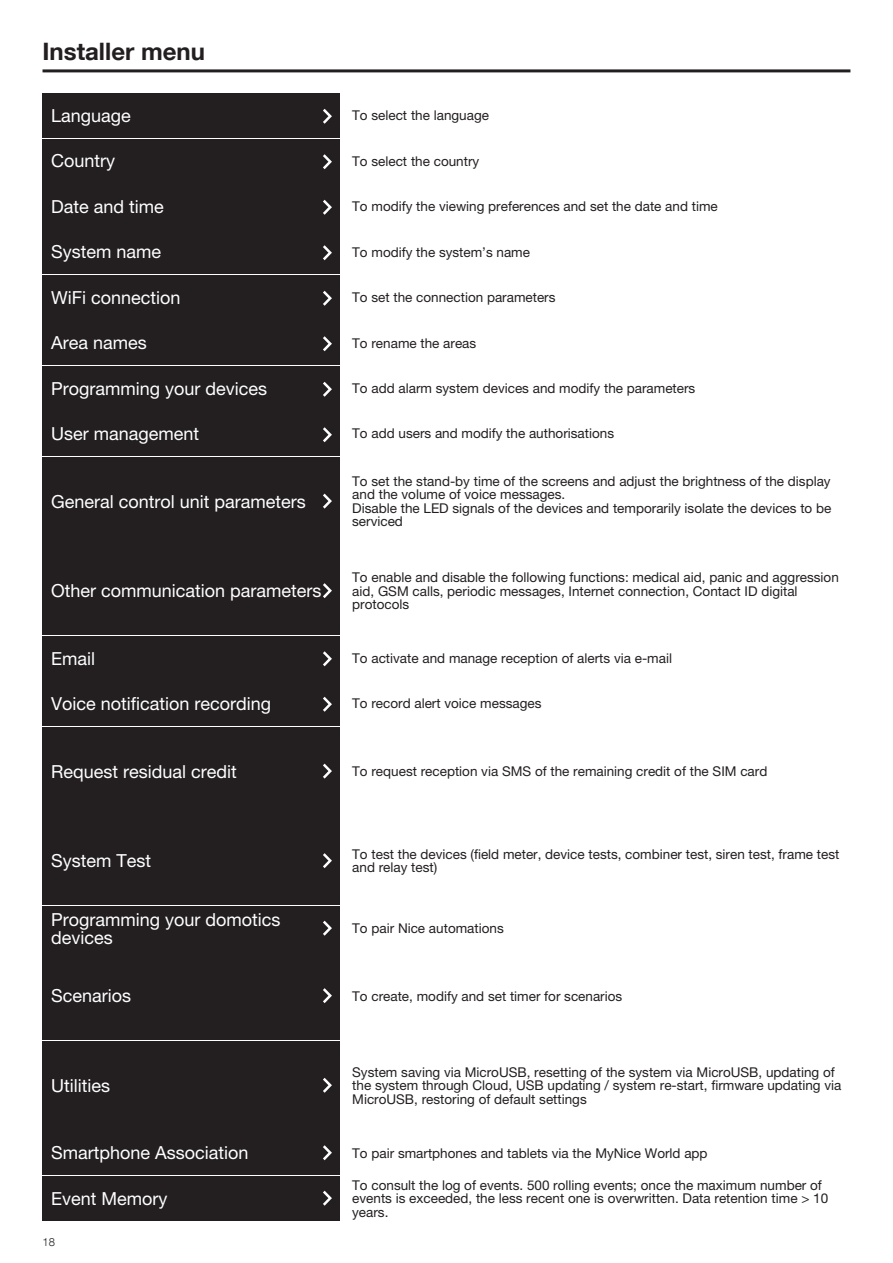
<style>
.page{position:relative;width:893px;height:1263px;background:#fff}
.page>*{position:absolute;margin:0;border:0;box-sizing:border-box;transform-origin:0 0}
.t1{font:700 24px "Helvetica Neue LT Com";color:#231f20}
.t2{font:18px/18px "Helvetica Neue LT Pro";color:#fff}
.t3{font:13.5px/13.5px "Helvetica Neue LT Pro";color:#231f20}
.t4{font:300 11.25px "Helvetica Neue LT Com";color:#231f20}
</style>
<div class="page">
<hr style="left:43px;top:69px;width:807px;height:3px;background:#231f20">
<div style="left:43px;top:94px;width:297px;height:44px;background:#231f20"></div>
<svg style="left:323px;top:109px;width:9px;height:15px"></svg>
<div style="left:43px;top:139px;width:297px;height:44px;background:#231f20"></div>
<svg style="left:323px;top:154px;width:9px;height:15px"></svg>
<div style="left:43px;top:184px;width:297px;height:45px;background:#231f20"></div>
<svg style="left:323px;top:200px;width:9px;height:15px"></svg>
<div style="left:43px;top:230px;width:297px;height:44px;background:#231f20"></div>
<svg style="left:323px;top:245px;width:9px;height:15px"></svg>
<div style="left:43px;top:275px;width:297px;height:44px;background:#231f20"></div>
<svg style="left:323px;top:291px;width:9px;height:15px"></svg>
<div style="left:43px;top:366px;width:297px;height:44px;background:#231f20"></div>
<svg style="left:323px;top:382px;width:9px;height:15px"></svg>
<div style="left:43px;top:321px;width:297px;height:44px;background:#231f20"></div>
<svg style="left:323px;top:336px;width:9px;height:15px"></svg>
<div style="left:43px;top:411px;width:297px;height:45px;background:#231f20"></div>
<svg style="left:323px;top:427px;width:9px;height:15px"></svg>
<div style="left:43px;top:457px;width:297px;height:88px;background:#231f20"></div>
<svg style="left:323px;top:494px;width:9px;height:15px"></svg>
<div style="left:43px;top:546px;width:297px;height:89px;background:#231f20"></div>
<svg style="left:323px;top:583px;width:9px;height:15px"></svg>
<div style="left:43px;top:636px;width:297px;height:44px;background:#231f20"></div>
<svg style="left:323px;top:651px;width:9px;height:15px"></svg>
<div style="left:43px;top:681px;width:297px;height:45px;background:#231f20"></div>
<svg style="left:323px;top:697px;width:9px;height:15px"></svg>
<div style="left:43px;top:727px;width:297px;height:88px;background:#231f20"></div>
<svg style="left:323px;top:764px;width:9px;height:15px"></svg>
<div style="left:43px;top:816px;width:297px;height:89px;background:#231f20"></div>
<svg style="left:323px;top:853px;width:9px;height:15px"></svg>
<div style="left:43px;top:906px;width:297px;height:44px;background:#231f20"></div>
<svg style="left:323px;top:921px;width:9px;height:15px"></svg>
<div style="left:43px;top:951px;width:297px;height:89px;background:#231f20"></div>
<svg style="left:323px;top:988px;width:9px;height:15px"></svg>
<div style="left:43px;top:1041px;width:297px;height:88px;background:#231f20"></div>
<svg style="left:323px;top:1078px;width:9px;height:15px"></svg>
<div style="left:43px;top:1131px;width:297px;height:44px;background:#231f20"></div>
<svg style="left:323px;top:1145px;width:9px;height:15px"></svg>
<div style="left:43px;top:1176px;width:297px;height:44px;background:#231f20"></div>
<svg style="left:323px;top:1191px;width:9px;height:15px"></svg>
<h1 class="t1" style="left:43px;top:36px;width:164px">Installer menu</h1>
<h2 class="t2" style="left:51px;top:106px;width:81px">Language</h2>
<p class="t3" style="left:352px;top:109px;width:138px">To select the language</p>
<h2 class="t2" style="left:51px;top:152px;width:66px">Country</h2>
<p class="t3" style="left:352px;top:154px;width:129px">To select the country</p>
<h2 class="t2" style="left:51px;top:197px;width:114px">Date and time</h2>
<p class="t3" style="left:352px;top:200px;width:367px">To modify the viewing preferences and set the date and time</p>
<h2 class="t2" style="left:51px;top:243px;width:112px">System name</h2>
<p class="t3" style="left:352px;top:245px;width:179px">To modify the system’s name</p>
<h2 class="t2" style="left:51px;top:288px;width:131px">WiFi connection</h2>
<p class="t3" style="left:352px;top:290px;width:205px">To set the connection parameters</p>
<h2 class="t2" style="left:51px;top:334px;width:97px">Area names</h2>
<p class="t3" style="left:352px;top:336px;width:126px">To rename the areas</p>
<h2 class="t2" style="left:51px;top:379px;width:218px">Programming your devices</h2>
<p class="t3" style="left:352px;top:381px;width:345px">To add alarm system devices and modify the parameters</p>
<h2 class="t2" style="left:51px;top:424px;width:150px">User management</h2>
<p class="t3" style="left:352px;top:427px;width:263px">To add users and modify the authorisations</p>
<p class="t3" style="left:352px;top:474px;width:481px">To set the stand-by time of the screens and adjust the brightness of the display and the volume of voice messages.<br>Disable the LED signals of the devices and temporarily isolate the devices to be serviced</p>
<h2 class="t2" style="left:51px;top:492px;width:256px">General control unit parameters</h2>
<h2 class="t2" style="left:51px;top:581px;width:272px">Other communication parameters</h2>
<p class="t3" style="left:352px;top:570px;width:488px">To enable and disable the following functions: medical aid, panic and aggression aid, GSM calls, periodic messages, Internet connection, Contact ID digital protocols</p>
<h2 class="t2" style="left:51px;top:649px;width:46px">Email</h2>
<p class="t3" style="left:352px;top:651px;width:321px">To activate and manage reception of alerts via e-mail</p>
<h2 class="t2" style="left:51px;top:694px;width:221px">Voice notification recording</h2>
<p class="t3" style="left:352px;top:697px;width:191px">To record alert voice messages</p>
<h2 class="t2" style="left:51px;top:762px;width:187px">Request residual credit</h2>
<p class="t3" style="left:352px;top:764px;width:417px">To request reception via SMS of the remaining credit of the SIM card</p>
<p class="t3" style="left:352px;top:847px;width:489px">To test the devices (field meter, device tests, combiner test, siren test, frame test</p>
<h2 class="t2" style="left:51px;top:851px;width:102px">System Test</h2>
<p class="t3" style="left:352px;top:860px;width:87px">and relay test)</p>
<h2 class="t2" style="left:51px;top:910px;width:231px">Programming your domotics devices</h2>
<p class="t3" style="left:352px;top:921px;width:153px">To pair Nice automations</p>
<h2 class="t2" style="left:51px;top:986px;width:81px">Scenarios</h2>
<p class="t3" style="left:352px;top:989px;width:272px">To create, modify and set timer for scenarios</p>
<h2 class="t2" style="left:51px;top:1076px;width:60px">Utilities</h2>
<p class="t3" style="left:352px;top:1065px;width:491px">System saving via MicroUSB, resetting of the system via MicroUSB, updating of the system through Cloud, USB updating / system re-start, firmware updating via<br>MicroUSB, restoring of default settings</p>
<h2 class="t2" style="left:51px;top:1143px;width:199px">Smartphone Association</h2>
<p class="t3" style="left:352px;top:1146px;width:357px">To pair smartphones and tablets via the MyNice World app</p>
<p class="t3" style="left:352px;top:1178px;width:477px">To consult the log of events. 500 rolling events; once the maximum number of events is exceeded, the less recent one is overwritten. Data retention time &gt; 10 years.</p>
<h2 class="t2" style="left:51px;top:1189px;width:118px">Event Memory</h2>
<p class="t4" style="left:43px;top:1235px;width:14px">18</p>
</div>
